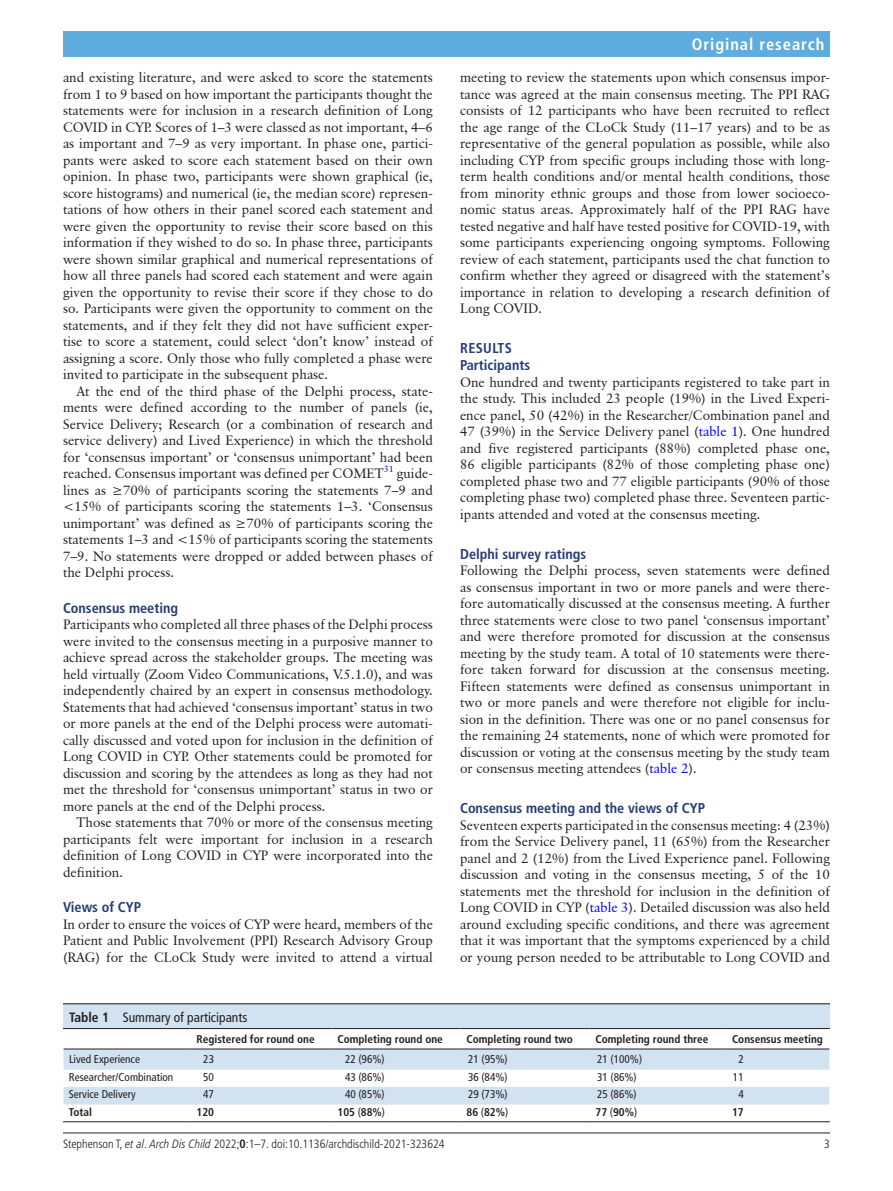
<style>
.page{position:relative;width:893px;height:1191px;background:#fff}
.page>*{position:absolute;margin:0;border:0;box-sizing:border-box;transform-origin:0 0}
.t1{font:700 condensed 16.5px "Frutiger LT Pro";letter-spacing:.055em;color:#fff}
.t2{font:700 condensed 14.25px/17.2px "Frutiger LT Pro";color:#263c74}
.t3{font:13.5px/16.5px "Classical Garamond BT";color:#231f20;text-align:justify}
.t4{font:condensed 13.5px "Frutiger LT Pro";color:#231f20}
.t5{font:300 condensed 12px "Frutiger LT Pro";color:#231f20}
.t6{font:condensed 11.25px "Frutiger LT Pro";color:#231f20}
.t7{font:700 condensed 11.25px "Frutiger LT Pro";color:#231f20}
.s1{color:#00f}
.s2{font-weight:700}
.s3{font-weight:400}
.s4{font-style:italic}
</style>
<div class="page">
<hr style="left:63px;top:1132px;width:767px;height:1px;background:#231f20">
<div style="left:63px;top:31px;width:767px;height:25px;background:#5facdf"></div>
<div style="left:63px;top:1003px;width:767px;height:119px;background:#d2e2f1"></div>
<hr style="left:63px;top:1003px;width:767px;height:1px;background:#231f20">
<hr style="left:63px;top:1028px;width:127px;height:1px;background:#231f20">
<hr style="left:190px;top:1028px;width:142px;height:1px;background:#231f20">
<hr style="left:332px;top:1028px;width:128px;height:1px;background:#231f20">
<hr style="left:460px;top:1028px;width:130px;height:1px;background:#231f20">
<hr style="left:590px;top:1028px;width:136px;height:1px;background:#231f20">
<hr style="left:726px;top:1028px;width:104px;height:1px;background:#231f20">
<hr style="left:63px;top:1121px;width:127px;height:1px;background:#231f20">
<hr style="left:190px;top:1121px;width:142px;height:1px;background:#231f20">
<hr style="left:332px;top:1121px;width:128px;height:1px;background:#231f20">
<hr style="left:460px;top:1121px;width:130px;height:1px;background:#231f20">
<hr style="left:590px;top:1121px;width:136px;height:1px;background:#231f20">
<hr style="left:726px;top:1121px;width:104px;height:1px;background:#231f20">
<svg style="left:63px;top:1029px;width:767px;height:92px"></svg>
<p class="t3" style="left:63px;top:69px;width:371px">and existing literature, and were asked to score the statements from 1 to 9 based on how important the participants thought the statements were for inclusion in a research definition of Long COVID in CYP. Scores of 1–3 were classed as not important, 4–6 as important and 7–9 as very important. In phase one, partici&shy;pants were asked to score each statement based on their own opinion. In phase two, participants were shown graphical (ie, score histograms) and numerical (ie, the median score) represen&shy;tations of how others in their panel scored each statement and were given the opportunity to revise their score based on this information if they wished to do so. In phase three, participants were shown similar graphical and numerical representations of how all three panels had scored each statement and were again given the opportunity to revise their score if they chose to do so. Participants were given the opportunity to comment on the statements, and if they felt they did not have sufficient exper&shy;tise to score a statement, could select ‘don’t know’ instead of assigning a score. Only those who fully completed a phase were invited to participate in the subsequent phase.</p>
<p class="t3" style="left:63px;top:383px;width:371px;text-indent:14px">At the end of the third phase of the Delphi process, state&shy;ments were defined according to the number of panels (ie, Service Delivery; Research (or a combination of research and service delivery) and Lived Experience) in which the threshold for ‘consensus important’ or ‘consensus unimportant’ had been reached. Consensus important was defined per COMET<sup>31</sup> guide&shy;lines as ≥70% of participants scoring the statements 7–9 and &lt;15% of participants scoring the statements 1–3. ‘Consensus unimportant’ was defined as ≥70% of participants scoring the statements 1–3 and &lt;15% of participants scoring the statements 7–9. No statements were dropped or added between phases of the Delphi process.</p>
<p class="t2" style="left:63px;top:599px;width:117px">Consensus meeting</p>
<p class="t3" style="left:63px;top:616px;width:371px">Participants who completed all three phases of the Delphi process were invited to the consensus meeting in a purposive manner to achieve spread across the stakeholder groups. The meeting was held virtually (Zoom Video Communications, V.5.1.0), and was independently chaired by an expert in consensus methodology.<br>Statements that had achieved ‘consensus important’ status in two or more panels at the end of the Delphi process were automati&shy;cally discussed and voted upon for inclusion in the definition of Long COVID in CYP. Other statements could be promoted for discussion and scoring by the attendees as long as they had not met the threshold for ‘consensus unimportant’ status in two or more panels at the end of the Delphi process.</p>
<p class="t3" style="left:63px;top:814px;width:371px;text-indent:14px">Those statements that 70% or more of the consensus meeting participants felt were important for inclusion in a research definition of Long COVID in CYP were incorporated into the definition.</p>
<p class="t2" style="left:63px;top:898px;width:80px">Views of CYP</p>
<p class="t3" style="left:63px;top:915px;width:371px">In order to ensure the voices of CYP were heard, members of the Patient and Public Involvement (PPI) Research Advisory Group (RAG) for the CLoCk Study were invited to attend a virtual</p>
<p class="t1" style="left:692px;top:34px;width:134px">Original research</p>
<p class="t3" style="left:460px;top:69px;width:371px">meeting to review the statements upon which consensus impor&shy;tance was agreed at the main consensus meeting. The PPI RAG consists of 12 participants who have been recruited to reflect the age range of the CLoCk Study (11–17 years) and to be as representative of the general population as possible, while also including CYP from specific groups including those with long&shy;term health conditions and/or mental health conditions, those from minority ethnic groups and those from lower socioeco&shy;nomic status areas. Approximately half of the PPI RAG have tested negative and half have tested positive for COVID-19, with some participants experiencing ongoing symptoms. Following review of each statement, participants used the chat function to confirm whether they agreed or disagreed with the statement’s importance in relation to developing a research definition of Long COVID.</p>
<p class="t2" style="left:460px;top:339px;width:72px">RESULTS<br>Participants</p>
<p class="t3" style="left:460px;top:374px;width:371px">One hundred and twenty participants registered to take part in the study. This included 23 people (19%) in the Lived Experi&shy;ence panel, 50 (42%) in the Researcher/Combination panel and 47 (39%) in the Service Delivery panel (<span class="s1">table 1</span>). One hundred and five registered participants (88%) completed phase one, 86 eligible participants (82% of those completing phase one) completed phase two and 77 eligible participants (90% of those completing phase two) completed phase three. Seventeen partic&shy;ipants attended and voted at the consensus meeting.</p>
<p class="t2" style="left:460px;top:545px;width:128px">Delphi survey ratings</p>
<p class="t3" style="left:460px;top:562px;width:371px">Following the Delphi process, seven statements were defined as consensus important in two or more panels and were there&shy;fore automatically discussed at the consensus meeting. A further three statements were close to two panel ‘consensus important’ and were therefore promoted for discussion at the consensus meeting by the study team. A total of 10 statements were there&shy;fore taken forward for discussion at the consensus meeting.<br>Fifteen statements were defined as consensus unimportant in two or more panels and were therefore not eligible for inclu&shy;sion in the definition. There was one or no panel consensus for the remaining 24 statements, none of which were promoted for discussion or voting at the consensus meeting by the study team or consensus meeting attendees (<span class="s1">table 2</span>).</p>
<p class="t2" style="left:460px;top:799px;width:247px">Consensus meeting and the views of CYP</p>
<p class="t3" style="left:460px;top:816px;width:371px">Seventeen experts participated in the consensus meeting: 4 (23%) from the Service Delivery panel, 11 (65%) from the Researcher panel and 2 (12%) from the Lived Experience panel. Following discussion and voting in the consensus meeting, 5 of the 10 statements met the threshold for inclusion in the definition of Long COVID in CYP (<span class="s1">table 3</span>). Detailed discussion was also held around excluding specific conditions, and there was agreement that it was important that the symptoms experienced by a child or young person needed to be attributable to Long COVID and</p>
<p class="t4" style="left:69px;top:1009px;width:180px"><span class="s2">Table 1</span> Summary of participants</p>
<p class="t7" style="left:196px;top:1032px;width:120px">Registered for round one</p>
<p class="t7" style="left:337px;top:1032px;width:107px">Completing round one</p>
<p class="t7" style="left:466px;top:1032px;width:108px">Completing round two</p>
<p class="t7" style="left:596px;top:1032px;width:114px">Completing round three</p>
<p class="t7" style="left:732px;top:1032px;width:92px">Consensus meeting</p>
<p class="t6" style="left:69px;top:1053px;width:72px">Lived Experience</p>
<p class="t6" style="left:203px;top:1053px;width:12px">23</p>
<p class="t6" style="left:345px;top:1053px;width:41px">22 (96%)</p>
<p class="t6" style="left:468px;top:1053px;width:41px">21 (95%)</p>
<p class="t6" style="left:597px;top:1053px;width:47px">21 (100%)</p>
<p class="t6" style="left:738px;top:1053px;width:7px">2</p>
<p class="t6" style="left:69px;top:1070px;width:106px">Researcher/Combination</p>
<p class="t6" style="left:203px;top:1070px;width:12px">50</p>
<p class="t6" style="left:345px;top:1070px;width:41px">43 (86%)</p>
<p class="t6" style="left:468px;top:1070px;width:41px">36 (84%)</p>
<p class="t6" style="left:597px;top:1070px;width:41px">31 (86%)</p>
<p class="t6" style="left:733px;top:1070px;width:12px">11</p>
<p class="t6" style="left:69px;top:1087px;width:68px">Service Delivery</p>
<p class="t6" style="left:203px;top:1087px;width:12px">47</p>
<p class="t6" style="left:345px;top:1087px;width:41px">40 (85%)</p>
<p class="t6" style="left:468px;top:1087px;width:41px">29 (73%)</p>
<p class="t6" style="left:597px;top:1087px;width:41px">25 (86%)</p>
<p class="t6" style="left:738px;top:1087px;width:7px">4</p>
<p class="t7" style="left:69px;top:1105px;width:25px">Total</p>
<p class="t7" style="left:196px;top:1105px;width:19px">120</p>
<p class="t7" style="left:337px;top:1105px;width:49px">105 <span class="s3">(</span>88%<span class="s3">)</span></p>
<p class="t7" style="left:466px;top:1105px;width:43px">86 <span class="s3">(</span>82%<span class="s3">)</span></p>
<p class="t7" style="left:595px;top:1105px;width:43px">77 <span class="s3">(</span>90%<span class="s3">)</span></p>
<p class="t7" style="left:732px;top:1105px;width:13px">17</p>
<p class="t5" style="left:63px;top:1136px;width:383px">Stephenson T, <span class="s4">et al</span>. <span class="s4">Arch Dis Child</span> 2022;<span class="s2">0</span>:1–7. doi:10.1136/archdischild-2021-323624</p>
<p class="t5" style="left:824px;top:1136px;width:7px">3</p>
</div>
